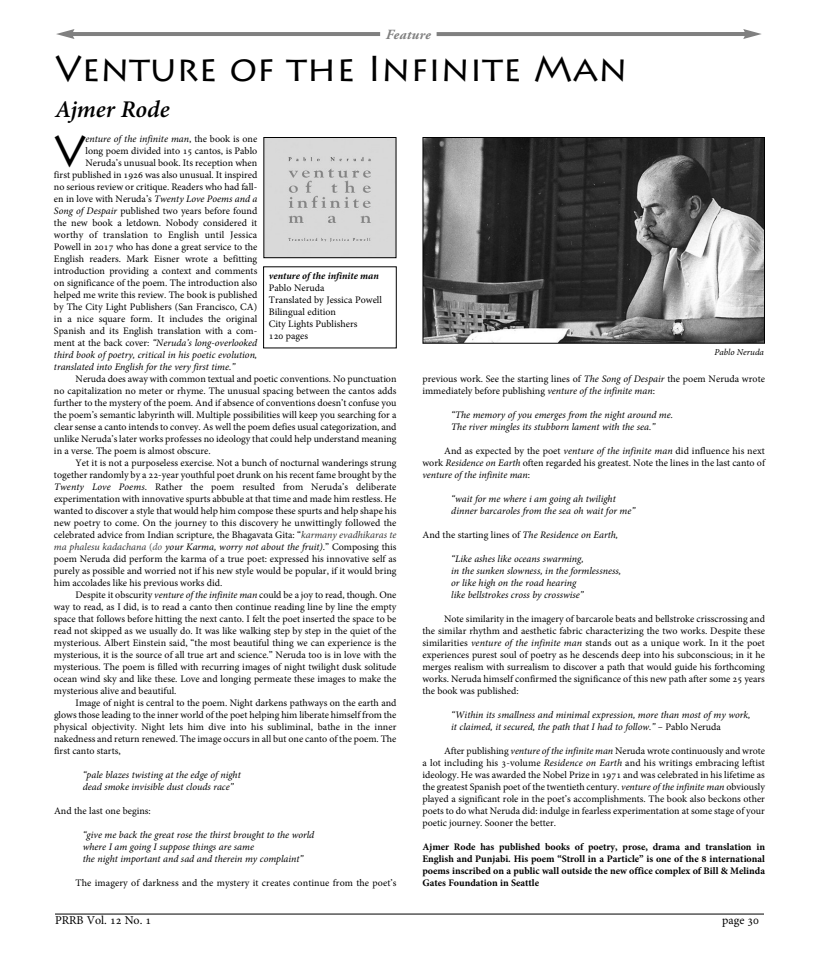
<style>
.page{position:relative;width:819px;height:972px;background:#fff}
.page>*{position:absolute;margin:0;border:0;box-sizing:border-box;transform-origin:0 0}
.t1{font:43px "Lithos Pro";color:#000}
.t2{font:36px "Lithos Pro";color:#000}
.t3{font:italic 600 24px "Minion Pro";color:#000}
.t4{font:italic 700 14px "Adobe Garamond";letter-spacing:.025em;color:#808080}
.t5{font:12px "Minion Pro";color:#000}
.t6{font:10px/12px "Minion Pro";color:#000;text-align:justify}
.t7{font:italic 10px/12px "Minion Pro";color:#000}
.t8{font:700 10px/12px "Minion Pro";color:#000;text-align:justify}
.t9{font:italic 700 10px "Minion Pro";color:#000}
.t10{font:italic 9px "Minion Pro";color:#000}
.s1{font-style:normal}
.s2{font-style:italic}
.s3{font-style:italic;color:#333}
.s4{color:#545454}
.s5{font-style:italic;color:#545454}
</style>
<div class="page">
<hr style="left:55px;top:914px;width:709px;height:1px;background:#000">
<img style="left:265px;top:139px;width:130px;height:117px">
<div style="left:263px;top:137px;width:134px;height:121px;border:1px solid #000"></div>
<div style="left:263px;top:267px;width:134px;height:81px;border:1px solid #000"></div>
<img style="left:424px;top:139px;width:339px;height:203px">
<div style="left:422px;top:137px;width:343px;height:207px;border:1px solid #000"></div>
<svg style="left:436px;top:29px;width:326px;height:10px"></svg>
<hr style="left:71px;top:32px;width:309px;height:4px;background:#808080">
<svg style="left:56px;top:29px;width:18px;height:10px"></svg>
<h3 class="t4" style="left:386px;top:29px;width:46px">Feature</h3>
<h2 class="t2" style="left:55px;top:48px;width:574px">Venture of the Infinite Man</h2>
<h3 class="t3" style="left:55px;top:100px;width:116px">Ajmer Rode</h3>
<h1 class="t1" style="left:54px;top:126px;width:33px">V</h1>
<p class="t7" style="left:86px;top:134px;width:173px">enture of the infinite man<span class="s1">, the book is one</span></p>
<p class="t6" style="left:85px;top:146px;width:173px">long poem divided into 15 cantos, is Pablo</p>
<p class="t6" style="left:85px;top:158px;width:173px">Neruda’s unusual book. Its reception when</p>
<p class="t6" style="left:54px;top:170px;width:205px">first published in 1926 was also unusual. It inspired</p>
<p class="t6" style="left:54px;top:182px;width:205px">no serious review or critique. Readers who had fall-</p>
<p class="t6" style="left:54px;top:194px;width:205px">en in love with Neruda’s <span class="s2">Twenty Love Poems and a</span></p>
<p class="t6" style="left:54px;top:206px;width:205px"><span class="s2">Song of Despair</span> published two years before found</p>
<p class="t6" style="left:54px;top:218px;width:205px">the new book a letdown. Nobody considered it</p>
<p class="t6" style="left:54px;top:230px;width:205px">worthy of translation to English until Jessica</p>
<p class="t6" style="left:54px;top:242px;width:205px">Powell in 2017 who has done a great service to the</p>
<p class="t6" style="left:54px;top:254px;width:205px">English readers. Mark Eisner wrote a befitting</p>
<p class="t6" style="left:54px;top:266px;width:205px">introduction providing a context and comments</p>
<p class="t6" style="left:54px;top:278px;width:205px">on significance of the poem. The introduction also</p>
<p class="t6" style="left:54px;top:290px;width:205px">helped me write this review. The book is published</p>
<p class="t6" style="left:54px;top:302px;width:205px">by The City Light Publishers (San Francisco, CA)</p>
<p class="t6" style="left:54px;top:314px;width:205px">in a nice square form. It includes the original</p>
<p class="t6" style="left:54px;top:326px;width:205px">Spanish and its English translation with a com-</p>
<p class="t7" style="left:54px;top:338px;width:205px"><span class="s1">ment at the back cover:</span> “Neruda’s long-overlooked</p>
<p class="t7" style="left:54px;top:350px;width:205px">third book of poetry, critical in his poetic evolution,</p>
<p class="t7" style="left:54px;top:362px;width:183px">translated into English for the very first time.”</p>
<p class="t6" style="left:54px;top:374px;width:344px;text-indent:22px">Neruda does away with common textual and poetic conventions. No punctuation no capitalization no meter or rhyme. The unusual spacing between the cantos adds further to the mystery of the poem. And if absence of conventions doesn’t confuse you the poem’s semantic labyrinth will. Multiple possibilities will keep you searching for a clear sense a canto intends to convey. As well the poem defies usual categorization, and unlike Neruda’s later works professes no ideology that could help understand meaning in a verse. The poem is almost obscure.</p>
<p class="t6" style="left:54px;top:458px;width:344px;text-indent:22px">Yet it is not a purposeless exercise. Not a bunch of nocturnal wanderings strung together randomly by a 22-year youthful poet drunk on his recent fame brought by the <span class="s2">Twenty Love Poems</span>. Rather the poem resulted from Neruda’s deliberate experimentation with innovative spurts abbuble at that time and made him restless. He wanted to discover a style that would help him compose these spurts and help shape his new poetry to come. On the journey to this discovery he unwittingly followed the celebrated advice from Indian scripture, the Bhagavata Gita: “<span class="s3">karmany evadhikaras te ma phalesu kadachana</span> <span class="s4">(</span><span class="s5">do</span> <span class="s2">your Karma, worry not about the fruit)</span>.” Composing this poem Neruda did perform the karma of a true poet: expressed his innovative self as purely as possible and worried not if his new style would be popular, if it would bring him accolades like his previous works did.</p>
<p class="t6" style="left:54px;top:590px;width:344px;text-indent:22px">Despite it obscurity <span class="s2">venture of the infinite man</span> could be a joy to read, though. One way to read, as I did, is to read a canto then continue reading line by line the empty space that follows before hitting the next canto. I felt the poet inserted the space to be read not skipped as we usually do. It was like walking step by step in the quiet of the mysterious. Albert Einstein said, “the most beautiful thing we can experience is the mysterious, it is the source of all true art and science.” Neruda too is in love with the mysterious. The poem is filled with recurring images of night twilight dusk solitude ocean wind sky and like these. Love and longing permeate these images to make the mysterious alive and beautiful.</p>
<p class="t6" style="left:54px;top:698px;width:344px;text-indent:22px">Image of night is central to the poem. Night darkens pathways on the earth and glows those leading to the inner world of the poet helping him liberate himself from the physical objectivity. Night lets him dive into his subliminal, bathe in the inner nakedness and return renewed. The image occurs in all but one canto of the poem. The first canto starts,</p>
<p class="t7" style="left:83px;top:770px;width:160px">“pale blazes twisting at the edge of night dead smoke invisible dust clouds race”</p>
<p class="t6" style="left:54px;top:806px;width:98px">And the last one begins:</p>
<p class="t7" style="left:83px;top:830px;width:233px">“give me back the great rose the thirst brought to the world where I am going I suppose things are same<br>the night important and sad and therein my complaint”</p>
<p class="t6" style="left:76px;top:878px;width:322px">The imagery of darkness and the mystery it creates continue from the poet’s</p>
<p class="t9" style="left:269px;top:272px;width:112px">venture of the infinite man</p>
<p class="t6" style="left:269px;top:283px;width:115px;text-align:left">Pablo Neruda<br>Translated by Jessica Powell<br>Bilingual edition<br>City Lights Publishers<br>120 pages</p>
<p class="t10" style="left:714px;top:349px;width:51px">Pablo Neruda</p>
<p class="t6" style="left:422px;top:374px;width:344px">previous work. See the starting lines of <span class="s2">The Song of Despair</span> the poem Neruda wrote immediately before publishing <span class="s2">venture of the infinite man</span>:</p>
<p class="t7" style="left:451px;top:410px;width:223px">“The memory of you emerges from the night around me.<br>The river mingles its stubborn lament with the sea.”</p>
<p class="t6" style="left:422px;top:446px;width:344px;text-indent:22px">And as expected by the poet <span class="s2">venture of the infinite man</span> did influence his next work <span class="s2">Residence on Earth</span> often regarded his greatest. Note the lines in the last canto of <span class="s2">venture of the infinite man</span>:</p>
<p class="t7" style="left:451px;top:494px;width:186px">“wait for me where i am going ah twilight dinner barcaroles from the sea oh wait for me”</p>
<p class="t6" style="left:422px;top:530px;width:197px">And the starting lines of <span class="s2">The Residence on Earth,</span></p>
<p class="t7" style="left:451px;top:554px;width:171px">“Like ashes like oceans swarming,<br>in the sunken slowness, in the formlessness, or like high on the road hearing<br>like bellstrokes cross by crosswise”</p>
<p class="t6" style="left:422px;top:614px;width:344px;text-indent:22px">Note similarity in the imagery of barcarole beats and bellstroke crisscrossing and the similar rhythm and aesthetic fabric characterizing the two works. Despite these similarities <span class="s2">venture of the infinite man</span> stands out as a unique work. In it the poet experiences purest soul of poetry as he descends deep into his subconscious; in it he merges realism with surrealism to discover a path that would guide his forthcoming works. Neruda himself confirmed the significance of this new path after some 25 years the book was published:</p>
<p class="t7" style="left:451px;top:710px;width:301px">“Within its smallness and minimal expression, more than most of my work, it claimed, it secured, the path that I had to follow.” – <span class="s1">Pablo Neruda</span></p>
<p class="t6" style="left:422px;top:746px;width:344px;text-indent:22px">After publishing <span class="s2">venture of the infinite man</span> Neruda wrote continuously and wrote a lot including his 3-volume <span class="s2">Residence on Earth</span> and his writings embracing leftist ideology. He was awarded the Nobel Prize in 1971 and was celebrated in his lifetime as the greatest Spanish poet of the twentieth century. <span class="s2">venture of the infinite man</span> obviously played a significant role in the poet’s accomplishments. The book also beckons other poets to do what Neruda did: indulge in fearless experimentation at some stage of your poetic journey. Sooner the better.</p>
<p class="t8" style="left:422px;top:842px;width:344px">Ajmer Rode has published books of poetry, prose, drama and translation in English and Punjabi. His poem “Stroll in a Particle” is one of the 8 international poems inscribed on a public wall outside the new office complex of Bill &amp; Melinda Gates Foundation in Seattle</p>
<p class="t5" style="left:55px;top:916px;width:98px">PRRB Vol. 12 No. 1</p>
<p class="t5" style="left:722px;top:916px;width:38px">page 30</p>
</div>
